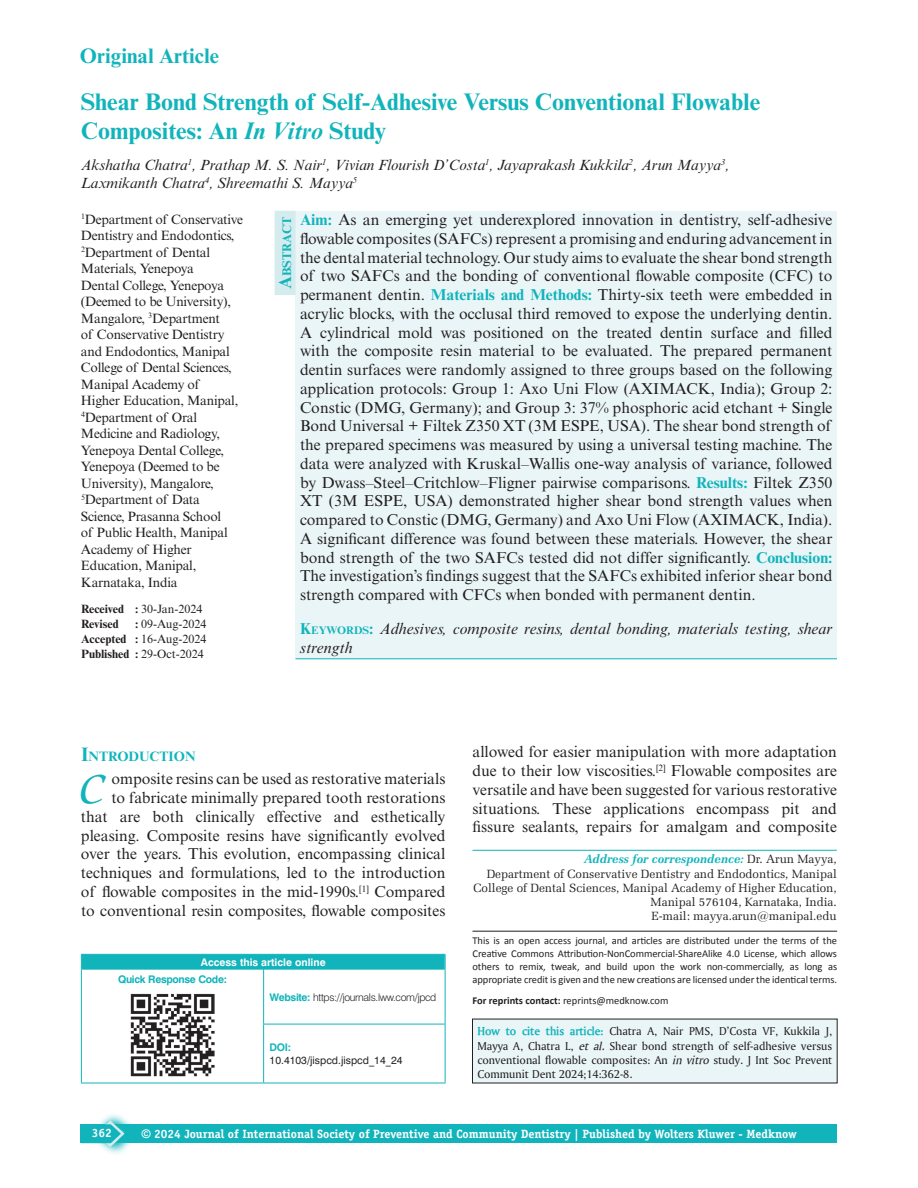
<style>
.page{position:relative;width:918px;height:1188px;background:#fff}
.page>*{position:absolute;margin:0;border:0;box-sizing:border-box;transform-origin:0 0}
.t1{font:italic 500 46.35px "Zapf Chancery IT Cby BT";color:#11b4bb}
.t2{font:700 24px/28.5px "Times New Roman MT Std";color:#11b4bb}
.t3{font:700 21px "Times New Roman MT Std";color:#11b4bb}
.t4{font:15.75px/18.8px "Times New Roman MT Std";color:#231f20;text-align:justify}
.t5{font:italic 15.75px/18.8px "Times New Roman MT Std";color:#231f20}
.t6{font:italic 15px/18px "Times New Roman MT Std";color:#231f20}
.t7{font:700 13.65px "Times New Roman MT Std";color:#11b4bb}
.t8{font:13.5px/16.5px "Times New Roman MT Std";letter-spacing:-.015em;color:#231f20}
.t9{font:700 12.6px "Times New Roman MT Std";color:#11b4bb}
.t10{font:12px/14.2px "Zapf Elliptical 711 BT";color:#231f20;text-align:right}
.t11{font:12px/14.2px "Ameretto Normal";color:#231f20;text-align:justify}
.t12{font:700 12px "Officina Serif";color:#fff}
.t13{font:12px/14.9px "Times New Roman MT Std";color:#231f20;text-align:justify}
.t14{font:700 12px/14.7px "Times New Roman MT Std";color:#231f20}
.t15{font:10.5px/12.8px "Calibri";letter-spacing:-.005em;color:#231f20;text-align:justify}
.t16{font:300 10.5px "Swiss 721 BT";letter-spacing:-.03em;color:#231f20}
.t17{font:10.5px "Swiss 721 BT";color:#231f20}
.t18{font:700 10.5px "Swiss 721 BT";color:#fff}
.t19{font:700 10.5px "Swiss 721 BT";letter-spacing:-.03em;color:#11b4bb}
.s1{font-style:italic}
.s2{font-weight:700;color:#11b4bb}
.s3{font-weight:700;font-style:normal;color:#11b4bb}
.s4{font-weight:700;font-style:normal;font-size:10.95px;color:#11b4bb}
.s5{font-size:18px}
.s6{font-weight:400}
.s7{font-weight:700}
.s8{font-size:19.5px}
.s9{font-weight:700;font-style:italic;color:#11b4bb}
.s10{font-family:"Ameretto";font-weight:700;color:#11b4bb}
.s11{font-family:"Ameretto";font-style:italic}
.s12{font-family:"Arial MT Std"}
</style>
<div class="page">
<div style="left:81px;top:1124px;width:756px;height:19px;background:#11b4bb"></div>
<svg style="left:102px;top:1114px;width:29px;height:40px"></svg>
<svg style="left:81px;top:1120px;width:44px;height:27px"></svg>
<div style="left:296px;top:211px;width:541px;height:394px;background:#eaf5f7"></div>
<div style="left:296px;top:605px;width:541px;height:54px;background:#eaf5f7"></div>
<hr style="left:296px;top:658px;width:541px;height:1px;background:#11b4bb">
<hr style="left:472px;top:850px;width:365px;height:1px;background:#11b4bb">
<hr style="left:472px;top:931px;width:365px;height:1px;background:#231f20">
<div style="left:472px;top:1019px;width:365px;height:64px;background:#eaf5f7"></div>
<svg style="left:81px;top:955px;width:1px;height:14px"></svg>
<hr style="left:81px;top:954px;width:183px;height:1px;background:#11b4bb">
<hr style="left:264px;top:954px;width:182px;height:1px;background:#11b4bb">
<svg style="left:445px;top:955px;width:1px;height:14px"></svg>
<hr style="left:81px;top:969px;width:1px;height:55px;background:#11b4bb">
<hr style="left:81px;top:1024px;width:1px;height:59px;background:#11b4bb">
<hr style="left:81px;top:969px;width:183px;height:1px;background:#11b4bb">
<hr style="left:263px;top:969px;width:1px;height:55px;background:#11b4bb">
<hr style="left:264px;top:969px;width:182px;height:1px;background:#11b4bb">
<hr style="left:445px;top:969px;width:1px;height:55px;background:#11b4bb">
<hr style="left:81px;top:1083px;width:183px;height:1px;background:#11b4bb">
<hr style="left:263px;top:1024px;width:1px;height:59px;background:#11b4bb">
<hr style="left:263px;top:1024px;width:183px;height:1px;background:#11b4bb">
<hr style="left:445px;top:1024px;width:1px;height:59px;background:#11b4bb">
<hr style="left:264px;top:1083px;width:182px;height:1px;background:#11b4bb">
<div style="left:82px;top:954px;width:363px;height:15px;background:#11b4bb"></div>
<img style="left:131px;top:994px;width:83px;height:83px">
<div style="left:275px;top:211px;width:21px;height:84px;background:#d5ecee"></div>
<h3 class="t3" style="left:80px;top:43px;width:141px">Original Article</h3>
<h2 class="t2" style="left:81px;top:87px;width:681px">Shear Bond Strength of Self-Adhesive Versus Conventional Flowable<br>Composites: An <span class="s1">In Vitro</span> Study</h2>
<p class="t6" style="left:81px;top:156px;width:650px">Akshatha Chatra<sup>1</sup>, Prathap M. S. Nair<sup>1</sup>, Vivian Flourish D’Costa<sup>1</sup>, Jayaprakash Kukkila<sup>2</sup>, Arun Mayya<sup>3</sup>,<br>Laxmikanth Chatra<sup>4</sup>, Shreemathi S. Mayya<sup>5</sup></p>
<p class="t8" style="left:81px;top:211px;width:164px"><sup>1</sup>Department of Conservative<br>Dentistry and Endodontics,<br><sup>2</sup>Department of Dental<br>Materials, Yenepoya<br>Dental College, Yenepoya (Deemed to be University),<br>Mangalore, <sup>3</sup>Department<br>of Conservative Dentistry and Endodontics, Manipal<br>College of Dental Sciences,<br>Manipal Academy of<br>Higher Education, Manipal,<br><sup>4</sup>Department of Oral<br>Medicine and Radiology,<br>Yenepoya Dental College,<br>Yenepoya (Deemed to be<br>University), Mangalore,<br><sup>5</sup>Department of Data<br>Science, Prasanna School<br>of Public Health, Manipal<br>Academy of Higher<br>Education, Manipal,<br>Karnataka, India</p>
<p class="t4" style="left:300px;top:211px;width:534px"><span class="s2">Aim:</span> As an emerging yet underexplored innovation in dentistry, self-adhesive flowable composites (SAFCs) represent a promising and enduring advancement in the dental material technology. Our study aims to evaluate the shear bond strength of two SAFCs and the bonding of conventional flowable composite (CFC) to permanent dentin. <span class="s2">Materials and Methods:</span> Thirty-six teeth were embedded in acrylic blocks, with the occlusal third removed to expose the underlying dentin.<br>A cylindrical mold was positioned on the treated dentin surface and filled with the composite resin material to be evaluated. The prepared permanent dentin surfaces were randomly assigned to three groups based on the following application protocols: Group 1: Axo Uni Flow (AXIMACK, India); Group 2:<br>Constic (DMG, Germany); and Group 3: 37% phosphoric acid etchant + Single Bond Universal + Filtek Z350 XT (3M ESPE, USA). The shear bond strength of the prepared specimens was measured by using a universal testing machine. The data were analyzed with Kruskal–Wallis one-way analysis of variance, followed by Dwass–Steel–Critchlow–Fligner pairwise comparisons. <span class="s2">Results:</span> Filtek Z350<br>XT (3M ESPE, USA) demonstrated higher shear bond strength values when compared to Constic (DMG, Germany) and Axo Uni Flow (AXIMACK, India).<br>A significant difference was found between these materials. However, the shear bond strength of the two SAFCs tested did not differ significantly. <span class="s2">Conclusion:<br></span>The investigation’s findings suggest that the SAFCs exhibited inferior shear bond strength compared with CFCs when bonded with permanent dentin.</p>
<p class="t5" style="left:300px;top:619px;width:534px"><span class="s3">K</span><span class="s4">EYWORDS</span><span class="s3">:</span> Adhesives, composite resins, dental bonding, materials testing, shear strength</p>
<p class="t9" style="left:279px;top:289px;width:74px;rotate:-90deg"><span class="s5">A</span>BSTRACT</p>
<p class="t14" style="left:81px;top:602px;width:123px">Received : <span class="s6">30-Jan-2024<br></span>Revised</p>
<p class="t13" style="left:81px;top:616px;width:127px;text-indent:54px"><span class="s7">:</span> 09-Aug-2024<br><span class="s7">Accepted :</span> 16-Aug-2024<br><span class="s7">Published :</span> 29-Oct-2024</p>
<p class="t7" style="left:81px;top:748px;width:116px"><span class="s8">I</span>NTRODUCTION</p>
<h1 class="t1" style="left:80px;top:764px;width:27px">C</h1>
<p class="t4" style="left:81px;top:770px;width:366px;text-align:right">omposite resins can be used as restorative materials<br>to fabricate minimally prepared tooth restorations that are both clinically effective and esthetically pleasing. Composite resins have significantly evolved over the years. This evolution, encompassing clinical techniques and formulations, led to the introduction of flowable composites in the mid-1990s.<sup>[1]</sup> Compared to conventional resin composites, flowable composites</p>
<p class="t18" style="left:201px;top:955px;width:126px">Access this article online</p>
<p class="t19" style="left:118px;top:972px;width:110px">Quick Response Code:</p>
<p class="t16" style="left:270px;top:991px;width:168px"><span class="s2">Website:</span> https://journals.lww.com/jpcd</p>
<p class="t19" style="left:270px;top:1040px;width:23px">DOI:</p>
<p class="t17" style="left:270px;top:1054px;width:134px">10.4103/jispcd.jispcd_14_24</p>
<p class="t4" style="left:472px;top:743px;width:366px">allowed for easier manipulation with more adaptation due to their low viscosities.<sup>[2]</sup> Flowable composites are versatile and have been suggested for various restorative situations. These applications encompass pit and fissure sealants, repairs for amalgam and composite</p>
<p class="t10" style="left:474px;top:852px;width:365px"><span class="s9">Address for correspondence:</span> Dr. Arun Mayya,<br>Department of Conservative Dentistry and Endodontics, Manipal College of Dental Sciences, Manipal Academy of Higher Education, Manipal 576104, Karnataka, India.<br>E-mail: mayya.arun@manipal.edu</p>
<p class="t15" style="left:472px;top:934px;width:366px">This is an open access journal, and articles are distributed under the terms of the Creative Commons Attribution-NonCommercial-ShareAlike 4.0 License, which allows others to remix, tweak, and build upon the work non-commercially, as long as appropriate credit is given and the new creations are licensed under the identical terms.</p>
<p class="t15" style="left:472px;top:993px;width:198px"><span class="s7">For reprints contact:</span> reprints@medknow.com</p>
<p class="t11" style="left:477px;top:1024px;width:356px"><span class="s10">How to cite this article:</span> Chatra A, Nair PMS, D’Costa VF, Kukkila J, Mayya A, Chatra L, <span class="s11">et al.</span> Shear bond strength of self-adhesive versus conventional flowable composites: An <span class="s11">in vitro</span> study. J Int Soc Prevent Communit Dent 2024;14:362-8.</p>
<p class="t12" style="left:92px;top:1126px;width:22px">362</p>
<p class="t12" style="left:142px;top:1126px;width:657px"><span class="s12">©</span> 2024 Journal of International Society of Preventive and Community Dentistry | Published by Wolters Kluwer - Medknow</p>
</div>
